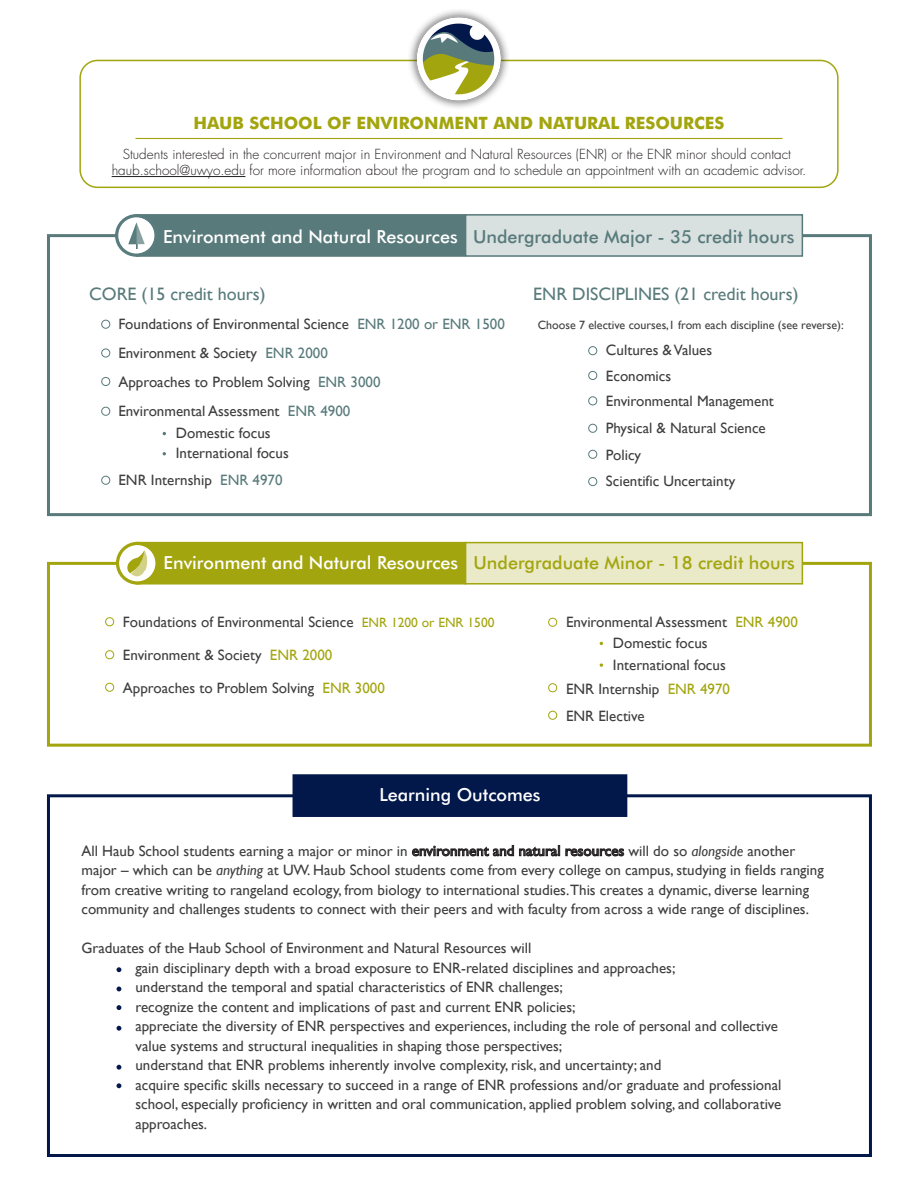
<style>
.page{position:relative;width:918px;height:1188px;background:#fff}
.page>*{position:absolute;margin:0;border:0;box-sizing:border-box;transform-origin:0 0}
.t1{font:500 18px "Futura BT";color:#a3a50e}
.t2{font:18px "Gill Sans";color:#587a7b}
.t3{font:500 18px "Futura BT";color:#fff}
.t4{font:500 18px "Futura BT";color:#587a7b}
.t5{font:700 16.95px "Futura BT";color:#a3a50e}
.t6{font:15px/19.5px "Gill Sans";color:#3e3e3f}
.t7{font:300 13.5px/16.2px "Futura Std";color:#231f20;text-align:center}
.t8{font:12px "Gill Sans";color:#3e3e3f}
.s1{color:#587a7b}
.s2{color:#fff}
.s3{font-size:13.5px;color:#a3a50e}
.s4{color:#a3a50e}
.s5{font-style:italic}
</style>
<div class="page">
<div style="left:79px;top:60px;width:760px;height:128px;border:2px solid #a3a50e;border-radius:17px"></div>
<img style="left:409px;top:10px;width:100px;height:98px">
<hr style="left:112px;top:176px;width:133px;height:1px;background:#231f20">
<hr style="left:136px;top:138px;width:646px;height:1px;background:#a3a50e">
<div style="left:101px;top:320px;width:9px;height:9px;border:1px solid #587a7b;border-radius:50%"></div>
<div style="left:588px;top:346px;width:9px;height:9px;border:1px solid #587a7b;border-radius:50%"></div>
<div style="left:588px;top:371px;width:9px;height:9px;border:1px solid #587a7b;border-radius:50%"></div>
<div style="left:588px;top:396px;width:9px;height:9px;border:1px solid #587a7b;border-radius:50%"></div>
<div style="left:588px;top:424px;width:9px;height:9px;border:1px solid #587a7b;border-radius:50%"></div>
<div style="left:588px;top:450px;width:9px;height:9px;border:1px solid #587a7b;border-radius:50%"></div>
<div style="left:588px;top:477px;width:9px;height:9px;border:1px solid #587a7b;border-radius:50%"></div>
<div style="left:101px;top:349px;width:9px;height:8px;border:1px solid #587a7b;border-radius:50%"></div>
<div style="left:101px;top:377px;width:9px;height:9px;border:1px solid #587a7b;border-radius:50%"></div>
<div style="left:101px;top:407px;width:9px;height:9px;border:1px solid #587a7b;border-radius:50%"></div>
<div style="left:101px;top:476px;width:9px;height:9px;border:1px solid #587a7b;border-radius:50%"></div>
<div style="left:47px;top:234px;width:825px;height:282px;border:3px solid #587a7b"></div>
<svg style="left:465px;top:214px;width:338px;height:43px"></svg>
<div style="left:466px;top:215px;width:336px;height:41px;background:#d9e0e0"></div>
<div style="left:47px;top:562px;width:825px;height:185px;border:3px solid #a3a50e"></div>
<svg style="left:466px;top:542px;width:337px;height:43px"></svg>
<div style="left:466px;top:543px;width:336px;height:41px;background:#eaeac8"></div>
<div style="left:136px;top:542px;width:330px;height:43px;background:#a3a50e;border:1px solid #a3a50e"></div>
<svg style="left:116px;top:542px;width:43px;height:43px"></svg>
<div style="left:47px;top:794px;width:825px;height:363px;border:3px solid #02174a"></div>
<div style="left:293px;top:774px;width:334px;height:43px;background:#02174a;border:2px solid #02174a"></div>
<div style="left:136px;top:214px;width:329px;height:43px;background:#587a7b;border:1px solid #587a7b"></div>
<svg style="left:115px;top:214px;width:43px;height:43px"></svg>
<svg style="left:600px;top:663px;width:3px;height:4px"></svg>
<div style="left:105px;top:617px;width:9px;height:9px;border:1px solid #a3a50e;border-radius:50%"></div>
<div style="left:105px;top:650px;width:9px;height:9px;border:1px solid #a3a50e;border-radius:50%"></div>
<div style="left:105px;top:683px;width:9px;height:9px;border:1px solid #a3a50e;border-radius:50%"></div>
<div style="left:548px;top:711px;width:9px;height:9px;border:1px solid #a3a50e;border-radius:50%"></div>
<div style="left:548px;top:683px;width:9px;height:9px;border:1px solid #a3a50e;border-radius:50%"></div>
<div style="left:548px;top:618px;width:9px;height:9px;border:1px solid #a3a50e;border-radius:50%"></div>
<svg style="left:412px;top:845px;width:148px;height:11px"></svg>
<svg style="left:566px;top:849px;width:58px;height:7px"></svg>
<svg style="left:117px;top:967px;width:4px;height:5px"></svg>
<svg style="left:117px;top:987px;width:4px;height:4px"></svg>
<svg style="left:117px;top:1005px;width:4px;height:5px"></svg>
<svg style="left:117px;top:1026px;width:4px;height:5px"></svg>
<svg style="left:117px;top:1065px;width:4px;height:5px"></svg>
<svg style="left:117px;top:1083px;width:4px;height:5px"></svg>
<p class="t5" style="left:194px;top:112px;width:532px">HAUB SCHOOL OF ENVIRONMENT AND NATURAL RESOURCES</p>
<p class="t7" style="left:112px;top:146px;width:696px">Students interested in the concurrent major in Environment and Natural Resources (ENR) or the ENR minor should contact haub.school@uwyo.edu for more information about the program and to schedule an appointment with an academic advisor.</p>
<p class="t3" style="left:163px;top:225px;width:296px">Environment and Natural Resources</p>
<p class="t4" style="left:473px;top:225px;width:323px">Undergraduate Major - 35 credit hours</p>
<p class="t2" style="left:89px;top:283px;width:178px">CORE (15 credit hours)</p>
<p class="t2" style="left:533px;top:283px;width:267px">ENR DISCIPLINES (21 credit hours)</p>
<p class="t6" style="left:118px;top:310px;width:388px;line-height:29.1px">Foundations of Environmental Science <span class="s1">ENR 1200 or ENR 1500<br></span>Environment &amp; Society <span class="s1">ENR 2000<br></span>Approaches to Problem Solving <span class="s1">ENR 3000<br></span>Environmental Assessment <span class="s1">ENR 4900</span></p>
<p class="t6" style="left:176px;top:423px;width:114px;line-height:20.2px">Domestic focus<br>International focus</p>
<p class="t6" style="left:118px;top:471px;width:166px">ENR Internship <span class="s1">ENR 4970</span></p>
<p class="t8" style="left:538px;top:318px;width:307px">Choose 7 elective courses,1 from each discipline (see reverse):</p>
<p class="t6" style="left:606px;top:338px;width:169px;line-height:25.2px">Cultures &amp; Values<br>Economics<br>Environmental Management</p>
<p class="t6" style="left:606px;top:415px;width:161px;line-height:26.5px">Physical &amp; Natural Science<br>Policy<br>Scientific Uncertainty</p>
<p class="t1" style="left:164px;top:552px;width:633px"><span class="s2">Environment and Natural Resources</span> Undergraduate Minor - 18 credit hours</p>
<p class="t6" style="left:123px;top:613px;width:373px">Foundations of Environmental Science <span class="s3">ENR 1200 or ENR 1500</span></p>
<p class="t6" style="left:123px;top:639px;width:264px;line-height:32.4px">Environment &amp; Society <span class="s4">ENR 2000<br></span>Approaches to Problem Solving <span class="s4">ENR 3000</span></p>
<p class="t3" style="left:379px;top:784px;width:163px">Learning Outcomes</p>
<p class="t6" style="left:613px;top:612px;width:186px;line-height:21.3px;text-indent:-47px">Environmental Assessment <span class="s4">ENR 4900<br></span>Domestic focus<br>International focus</p>
<p class="t6" style="left:566px;top:675px;width:166px;line-height:27px">ENR Internship <span class="s4">ENR 4970<br></span>ENR Elective</p>
<p class="t6" style="left:81px;top:841px;width:744px">All Haub School students earning a major or minor in environment and natural resources will do so <span class="s5">alongside</span> another major – which can be <span class="s5">anything</span> at UW. Haub School students come from every college on campus, studying in fields ranging from creative writing to rangeland ecology, from biology to international studies.This creates a dynamic, diverse learning community and challenges students to connect with their peers and with faculty from across a wide range of disciplines.</p>
<p class="t6" style="left:135px;top:939px;width:648px;text-indent:-54px">Graduates of the Haub School of Environment and Natural Resources will<br>gain disciplinary depth with a broad exposure to ENR-related disciplines and approaches;<br>understand the temporal and spatial characteristics of ENR challenges;<br>recognize the content and implications of past and current ENR policies;<br>appreciate the diversity of ENR perspectives and experiences, including the role of personal and collective value systems and structural inequalities in shaping those perspectives;<br>understand that ENR problems inherently involve complexity, risk, and uncertainty; and<br>acquire specific skills necessary to succeed in a range of ENR professions and/or graduate and professional school, especially proficiency in written and oral communication, applied problem solving, and collaborative approaches.</p>
</div>
